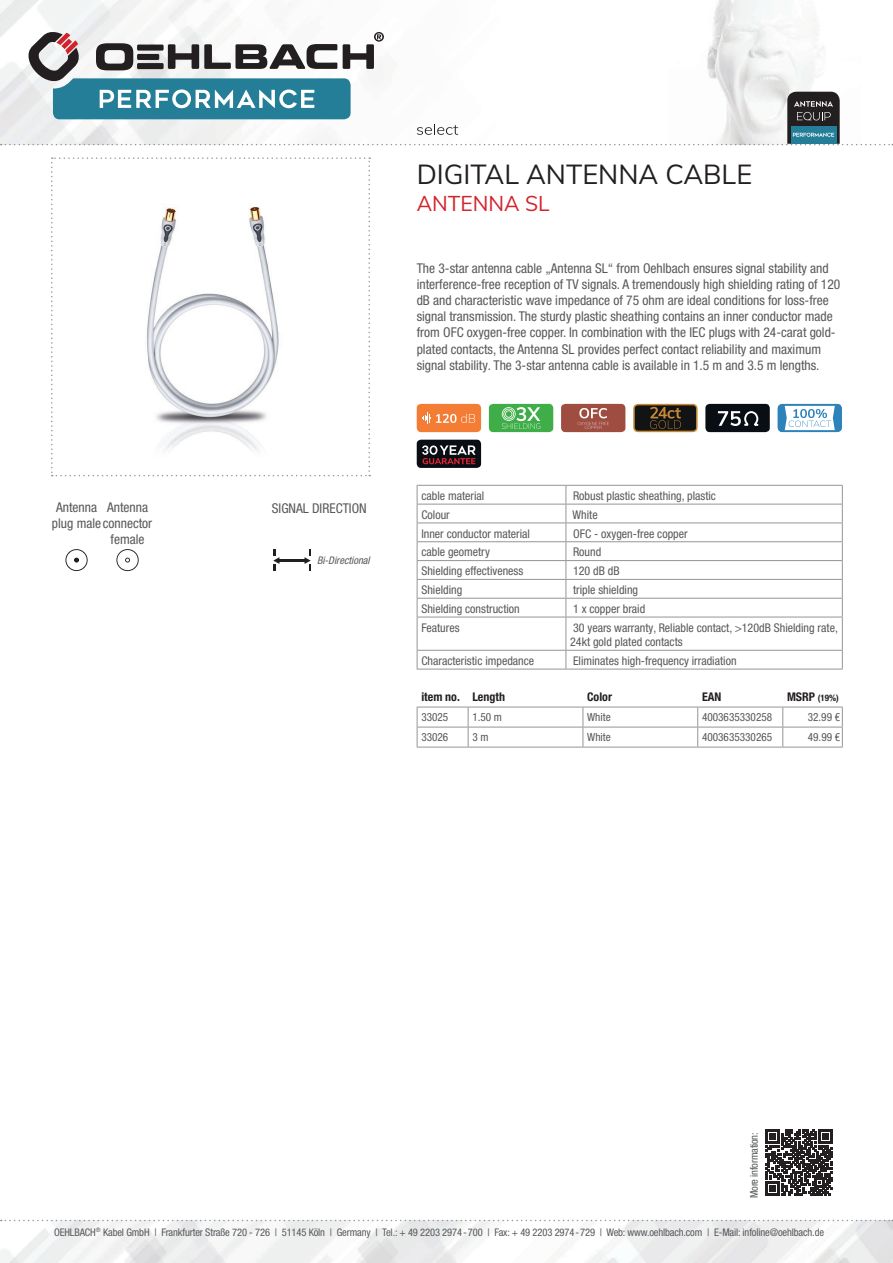
<style>
.page{position:relative;width:893px;height:1263px;background:#fff}
.page>*{position:absolute;margin:0;border:0;box-sizing:border-box;transform-origin:0 0}
.t1{font:27px "Muli";color:#231f20}
.t2{font:21px "Muli";color:#d1232a}
.t3{font:condensed 13.5px/16.2px "Helvetica Neue LTW1 G";color:#57585a}
.t4{font:condensed 12px/14.4px "Helvetica Neue LTW1 G";color:#57585a}
.t5{font:700 condensed 12px "Helvetica Neue LTW1 G";color:#231f20}
.t6{font:condensed 11.25px "Helvetica Neue LTW1 G";color:#57585a}
.t7{font:condensed 10.5px "Helvetica Neue LTW1 G";letter-spacing:-.01em;color:#57585a}
.t8{font:italic condensed 10.5px "Helvetica Neue LTW1 G";color:#57585a}
.t9{font:700 condensed 9px "Helvetica Neue LTW1 G";color:#231f20}
.s1{font-size:12px}
</style>
<div class="page">
<img style="left:0;top:1220px;width:893px;height:43px">
<img style="left:0;top:0;width:818px;height:145px">
<svg style="left:1px;top:1220px;width:892px;height:1px"></svg>
<svg style="left:51px;top:157px;width:319px;height:319px"></svg>
<div style="left:417px;top:404px;width:64px;height:28px;background:#f47d35;border-radius:4px"></div>
<svg style="left:422px;top:412px;width:53px;height:12px"></svg>
<div style="left:417px;top:440px;width:64px;height:28px;background:#090e15;border-radius:4px"></div>
<svg style="left:422px;top:445px;width:54px;height:19px"></svg>
<div style="left:489px;top:404px;width:64px;height:28px;background:#3fae49;border-radius:4px"></div>
<svg style="left:502px;top:407px;width:38px;height:22px"></svg>
<div style="left:561px;top:404px;width:64px;height:28px;background:#a04d41;border-radius:4px"></div>
<svg style="left:578px;top:408px;width:31px;height:21px"></svg>
<svg style="left:633px;top:404px;width:65px;height:28px;background:#403320"></svg>
<div style="left:705px;top:404px;width:65px;height:28px;background:#090e15;border-radius:4px"></div>
<svg style="left:718px;top:411px;width:40px;height:15px"></svg>
<svg style="left:778px;top:404px;width:64px;height:28px"></svg>
<svg style="left:65px;top:549px;width:23px;height:22px"></svg>
<svg style="left:116px;top:549px;width:23px;height:22px"></svg>
<hr style="left:279px;top:559px;width:26px;height:3px;background:#231f20">
<svg style="left:273px;top:549px;width:6px;height:22px"></svg>
<svg style="left:304px;top:549px;width:7px;height:22px"></svg>
<svg style="left:766px;top:1129px;width:66px;height:67px"></svg>
<svg style="left:1px;top:31px;width:892px;height:114px"></svg>
<svg style="left:417px;top:706px;width:426px;height:41px"></svg>
<hr style="left:417px;top:747px;width:51px;height:1px;background:#939598">
<hr style="left:468px;top:747px;width:115px;height:1px;background:#939598">
<hr style="left:583px;top:747px;width:115px;height:1px;background:#939598">
<hr style="left:698px;top:747px;width:85px;height:1px;background:#939598">
<hr style="left:783px;top:747px;width:60px;height:1px;background:#939598">
<hr style="left:417px;top:707px;width:51px;height:1px;background:#939598">
<hr style="left:468px;top:707px;width:115px;height:1px;background:#939598">
<hr style="left:583px;top:707px;width:115px;height:1px;background:#939598">
<hr style="left:698px;top:707px;width:85px;height:1px;background:#939598">
<hr style="left:783px;top:707px;width:60px;height:1px;background:#939598">
<svg style="left:417px;top:485px;width:426px;height:132px"></svg>
<hr style="left:417px;top:617px;width:149px;height:1px;background:#939598">
<hr style="left:417px;top:617px;width:1px;height:33px;background:#939598">
<hr style="left:566px;top:617px;width:277px;height:1px;background:#939598">
<hr style="left:566px;top:617px;width:1px;height:33px;background:#939598">
<hr style="left:842px;top:617px;width:1px;height:33px;background:#939598">
<hr style="left:417px;top:650px;width:149px;height:1px;background:#939598">
<svg style="left:417px;top:651px;width:1px;height:18px"></svg>
<hr style="left:566px;top:650px;width:277px;height:1px;background:#939598">
<svg style="left:566px;top:651px;width:1px;height:18px"></svg>
<svg style="left:842px;top:651px;width:1px;height:18px"></svg>
<hr style="left:417px;top:669px;width:149px;height:1px;background:#939598">
<hr style="left:566px;top:669px;width:277px;height:1px;background:#939598">
<h1 class="t1" style="left:417px;top:155px;width:337px">DIGITAL ANTENNA CABLE</h1>
<h2 class="t2" style="left:417px;top:188px;width:134px">ANTENNA SL</h2>
<p class="t3" style="left:417px;top:260px;width:425px">The 3-star antenna cable „Antenna SL“ from Oehlbach ensures signal stability and interference-free reception of TV signals. A tremendously high shielding rating of 120 dB and characteristic wave impedance of 75 ohm are ideal conditions for loss-free signal transmission. The sturdy plastic sheathing contains an inner conductor made from OFC oxygen-free copper. In combination with the IEC plugs with 24-carat gold&shy;plated contacts, the Antenna SL provides perfect contact reliability and maximum signal stability. The 3-star antenna cable is available in 1.5 m and 3.5 m lengths.</p>
<p class="t3" style="left:107px;top:499px;width:42px">Antenna</p>
<p class="t3" style="left:272px;top:500px;width:96px">SIGNAL DIRECTION</p>
<p class="t3" style="left:111px;top:515px;width:43px;text-indent:-59px">plug maleconnector female</p>
<p class="t3" style="left:56px;top:499px;width:42px">Antenna</p>
<p class="t8" style="left:317px;top:554px;width:57px">Bi-Directional</p>
<p class="t4" style="left:421px;top:488px;width:64px">cable material</p>
<p class="t4" style="left:573px;top:488px;width:144px">Robust plastic sheathing, plastic</p>
<p class="t4" style="left:421px;top:507px;width:30px">Colour</p>
<p class="t4" style="left:573px;top:507px;width:27px">White</p>
<p class="t4" style="left:421px;top:526px;width:110px">Inner conductor material</p>
<p class="t4" style="left:573px;top:526px;width:116px">OFC - oxygen-free copper</p>
<p class="t4" style="left:421px;top:545px;width:70px">cable geometry</p>
<p class="t4" style="left:573px;top:545px;width:30px">Round</p>
<p class="t4" style="left:421px;top:564px;width:103px">Shielding effectiveness</p>
<p class="t4" style="left:573px;top:564px;width:48px">120 dB dB</p>
<p class="t4" style="left:421px;top:583px;width:42px">Shielding</p>
<p class="t4" style="left:573px;top:583px;width:67px">triple shielding</p>
<p class="t4" style="left:421px;top:601px;width:100px">Shielding construction</p>
<p class="t4" style="left:573px;top:601px;width:74px">1 x copper braid</p>
<p class="t4" style="left:421px;top:620px;width:40px">Features</p>
<p class="t4" style="left:570px;top:620px;width:269px">30 years warranty, Reliable contact, &gt;120dB Shielding rate,<br>24kt gold plated contacts</p>
<p class="t4" style="left:421px;top:653px;width:114px">Characteristic impedance</p>
<p class="t4" style="left:573px;top:653px;width:165px">Eliminates high-frequency irradiation</p>
<p class="t5" style="left:421px;top:690px;width:85px">item no. Length</p>
<p class="t5" style="left:587px;top:690px;width:26px">Color</p>
<p class="t5" style="left:702px;top:690px;width:21px">EAN</p>
<p class="t9" style="left:787px;top:692px;width:53px"><span class="s1">MSRP</span> (19%)</p>
<p class="t6" style="left:421px;top:710px;width:28px">33025</p>
<p class="t6" style="left:472px;top:710px;width:31px">1.50 m</p>
<p class="t6" style="left:587px;top:710px;width:25px">White</p>
<p class="t6" style="left:702px;top:710px;width:72px">4003635330258</p>
<p class="t6" style="left:808px;top:710px;width:34px">32.99 €</p>
<p class="t6" style="left:421px;top:730px;width:28px">33026</p>
<p class="t6" style="left:472px;top:730px;width:18px">3 m</p>
<p class="t6" style="left:587px;top:730px;width:25px">White</p>
<p class="t6" style="left:702px;top:730px;width:72px">4003635330265</p>
<p class="t6" style="left:808px;top:730px;width:34px">49.99 €</p>
<p class="t7" style="left:748px;top:1198px;width:67px;rotate:-90deg">More information:</p>
<p class="t7" style="left:54px;top:1226px;width:771px">OEHLBACH<sup>®</sup> Kabel GmbH | Frankfurter Straße 720 - 726 | 51145 Köln | Germany | Tel.: + 49 2203 2974-700 | Fax: + 49 2203 2974-729 | Web: www.oehlbach.com | E-Mail: infoline@oehlbach.de</p>
</div>
